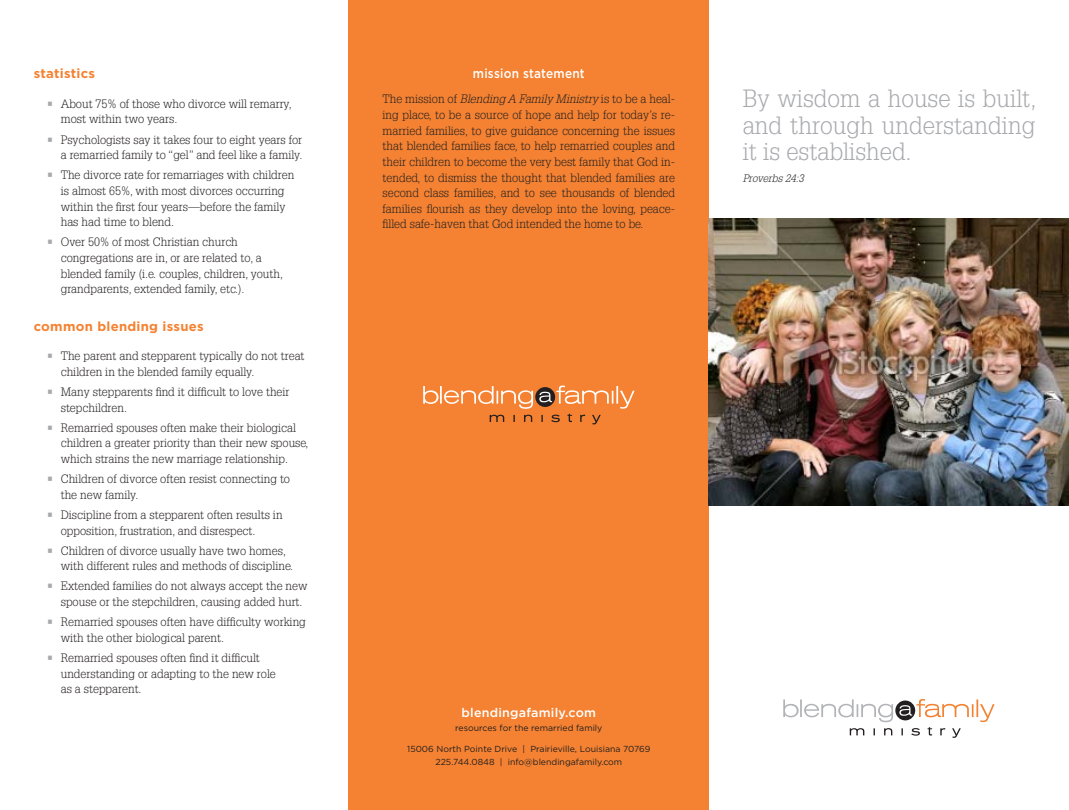
<style>
.page{position:relative;width:1069px;height:810px;background:#fff}
.page>*{position:absolute;margin:0;border:0;box-sizing:border-box;transform-origin:0 0}
.t1{font:300 24.38px/26.2px "Glypha LT Std";color:#a8a9ad;text-align:justify}
.t2{font:700 13.12px "Gotham";letter-spacing:.02em;color:#f48232}
.t3{font:500 13.12px "Gotham";letter-spacing:.02em;color:#fff;scale:.9 1}
.t4{font:500 12.5px "Gotham";letter-spacing:.02em;color:#fff}
.t5{font:300 11.88px/15.6px "Glypha LT Std";color:#231f20}
.t6{font:italic 300 10.62px "Glypha LT Std";color:#231f20}
.t7{font:8.75px/13.1px "Gotham";color:#231f20;text-align:center}
.s1{color:#a8a9ad}
.s2{font-style:italic}
</style>
<div class="page">
<div style="left:349px;top:0;width:360px;height:810px;background:#f48232"></div>
<svg style="left:423px;top:386px;width:211px;height:38px"></svg>
<svg style="left:783px;top:699px;width:211px;height:39px"></svg>
<img style="left:709px;top:218px;width:360px;height:287px">
<p class="t2" style="left:34px;top:66px;width:63px">statistics</p>
<p class="t5" style="left:61px;top:96px;width:232px;text-indent:-14px"><span class="s1">•</span> About 75% of those who divorce will remarry, most within two years.</p>
<p class="t5" style="left:47px;top:132px;width:256px;text-align:right"><span class="s1">•</span> Psychologists say it takes four to eight years for a remarried family to “gel” and feel like a family.</p>
<p class="t5" style="left:61px;top:168px;width:235px;text-indent:-14px"><span class="s1">•</span> The divorce rate for remarriages with children is almost 65%, with most divorces occurring within the first four years—before the family has had time to blend.</p>
<p class="t5" style="left:61px;top:235px;width:224px;text-indent:-14px"><span class="s1">•</span> Over 50% of most Christian church congregations are in, or are related to, a blended family (i.e. couples, children, youth, grandparents, extended family, etc.).</p>
<p class="t2" style="left:34px;top:318px;width:171px">common blending issues</p>
<p class="t5" style="left:61px;top:348px;width:245px;text-indent:-14px"><span class="s1">•</span> The parent and stepparent typically do not treat children in the blended family equally.</p>
<p class="t5" style="left:61px;top:384px;width:230px;text-indent:-14px"><span class="s1">•</span> Many stepparents find it difficult to love their stepchildren.</p>
<p class="t5" style="left:61px;top:420px;width:249px;text-indent:-14px"><span class="s1">•</span> Remarried spouses often make their biological children a greater priority than their new spouse, which strains the new marriage relationship.</p>
<p class="t5" style="left:61px;top:471px;width:231px;text-indent:-14px"><span class="s1">•</span> Children of divorce often resist connecting to the new family.</p>
<p class="t5" style="left:61px;top:507px;width:223px;text-indent:-14px"><span class="s1">•</span> Discipline from a stepparent often results in opposition, frustration, and disrespect.</p>
<p class="t5" style="left:61px;top:543px;width:234px;text-indent:-14px"><span class="s1">•</span> Children of divorce usually have two homes, with different rules and methods of discipline.</p>
<p class="t5" style="left:61px;top:579px;width:248px;text-indent:-14px"><span class="s1">•</span> Extended families do not always accept the new spouse or the stepchildren, causing added hurt.</p>
<p class="t5" style="left:61px;top:614px;width:247px;text-indent:-14px"><span class="s1">•</span> Remarried spouses often have difficulty working with the other biological parent.</p>
<p class="t5" style="left:61px;top:650px;width:217px;text-indent:-14px"><span class="s1">•</span> Remarried spouses often find it difficult understanding or adapting to the new role as a stepparent.</p>
<p class="t3" style="left:473px;top:66px;width:126px">mission statement</p>
<p class="t5" style="left:382px;top:92px;width:294px;text-align:justify">The mission of <span class="s2">Blending A Family Ministry</span> is to be a heal&shy;ing place, to be a source of hope and help for today’s re&shy;married families, to give guidance concerning the issues that blended families face, to help remarried couples and their children to become the very best family that God in&shy;tended, to dismiss the thought that blended families are second class families, and to see thousands of blended families flourish as they develop into the loving, peace&shy;filled safe-haven that God intended the home to be.</p>
<h1 class="t1" style="left:742px;top:86px;width:295px">By wisdom a house is built, and through understanding it is established.</h1>
<p class="t6" style="left:742px;top:172px;width:62px">Proverbs 24:3</p>
<p class="t4" style="left:461px;top:705px;width:136px">blendingafamily.com</p>
<p class="t7" style="left:455px;top:722px;width:149px">resources for the remarried family</p>
<p class="t7" style="left:407px;top:742px;width:245px">15006 North Pointe Drive | Prairieville, Louisiana 70769<br>225.744.0848 | info@blendingafamily.com</p>
</div>
